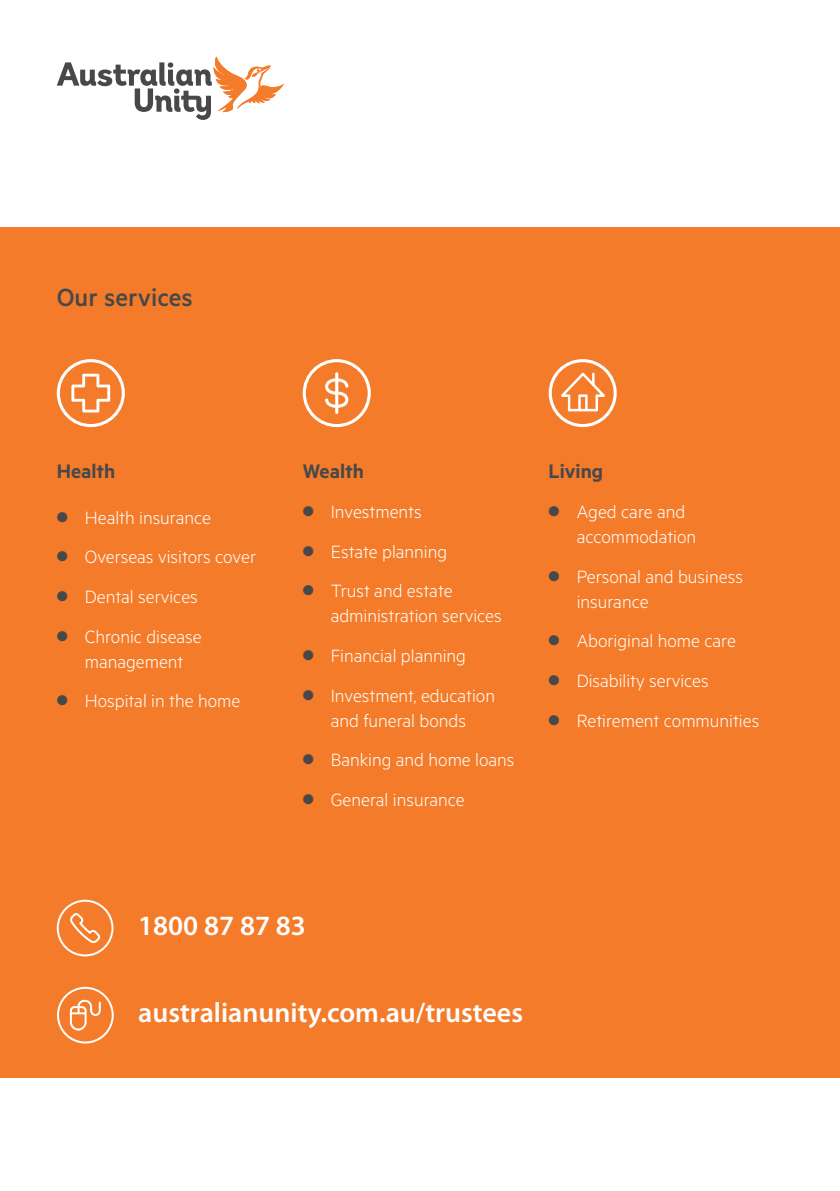
<style>
.page{position:relative;width:840px;height:1191px;background:#fff}
.page>*{position:absolute;margin:0;border:0;box-sizing:border-box;transform-origin:0 0}
.t1{font:600 28px "Myriad Pro";color:#fff}
.t2{font:500 28px "Metric";color:#48484a}
.t3{font:600 22px "Metric";color:#48484a}
.t4{font:300 20px/25px "Metric";color:#fff}
.s1{color:#48484a}
</style>
<div class="page">
<div style="left:0;top:227px;width:839px;height:850px;background:#f47b29"></div>
<svg style="left:57px;top:56px;width:227px;height:64px"></svg>
<svg style="left:302px;top:359px;width:68px;height:68px"></svg>
<svg style="left:57px;top:359px;width:68px;height:68px"></svg>
<svg style="left:548px;top:359px;width:68px;height:68px"></svg>
<div style="left:57px;top:986px;width:57px;height:57px;border:2px solid #fff;border-radius:50%"></div>
<svg style="left:69px;top:999px;width:32px;height:32px"></svg>
<svg style="left:56px;top:899px;width:58px;height:58px"></svg>
<h1 class="t2" style="left:57px;top:281px;width:138px">Our services</h1>
<p class="t3" style="left:57px;top:458px;width:60px">Health</p>
<p class="t4" style="left:57px;top:504px;width:156px"><span class="s1">●</span> Health insurance</p>
<p class="t4" style="left:57px;top:544px;width:201px"><span class="s1">●</span> Overseas visitors cover</p>
<p class="t4" style="left:57px;top:583px;width:143px"><span class="s1">●</span> Dental services</p>
<p class="t4" style="left:57px;top:623px;width:146px;text-align:center"><span class="s1">●</span> Chronic disease management</p>
<p class="t4" style="left:57px;top:688px;width:185px"><span class="s1">●</span> Hospital in the home</p>
<p class="t3" style="left:302px;top:458px;width:63px">Wealth</p>
<p class="t4" style="left:302px;top:498px;width:120px"><span class="s1">●</span> Investments</p>
<p class="t4" style="left:302px;top:538px;width:146px"><span class="s1">●</span> Estate planning</p>
<p class="t4" style="left:330px;top:578px;width:172px;text-indent:-28px"><span class="s1">●</span> Trust and estate administration services</p>
<p class="t4" style="left:302px;top:642px;width:165px"><span class="s1">●</span> Financial planning</p>
<p class="t4" style="left:302px;top:682px;width:194px;text-align:center"><span class="s1">●</span> Investment, education and funeral bonds</p>
<p class="t4" style="left:302px;top:747px;width:213px"><span class="s1">●</span> Banking and home loans</p>
<p class="t4" style="left:302px;top:786px;width:163px"><span class="s1">●</span> General insurance</p>
<p class="t3" style="left:548px;top:458px;width:56px">Living</p>
<p class="t4" style="left:576px;top:498px;width:121px;text-indent:-28px"><span class="s1">●</span> Aged care and accommodation</p>
<p class="t4" style="left:576px;top:563px;width:168px;text-indent:-28px"><span class="s1">●</span> Personal and business insurance</p>
<p class="t4" style="left:548px;top:628px;width:189px"><span class="s1">●</span> Aboriginal home care</p>
<p class="t4" style="left:548px;top:667px;width:162px"><span class="s1">●</span> Disability services</p>
<p class="t4" style="left:548px;top:707px;width:212px"><span class="s1">●</span> Retirement communities</p>
<h1 class="t1" style="left:138px;top:907px;width:169px">1800 87 87 83</h1>
<h1 class="t1" style="left:138px;top:994px;width:386px">australianunity.com.au/trustees</h1>
</div>
